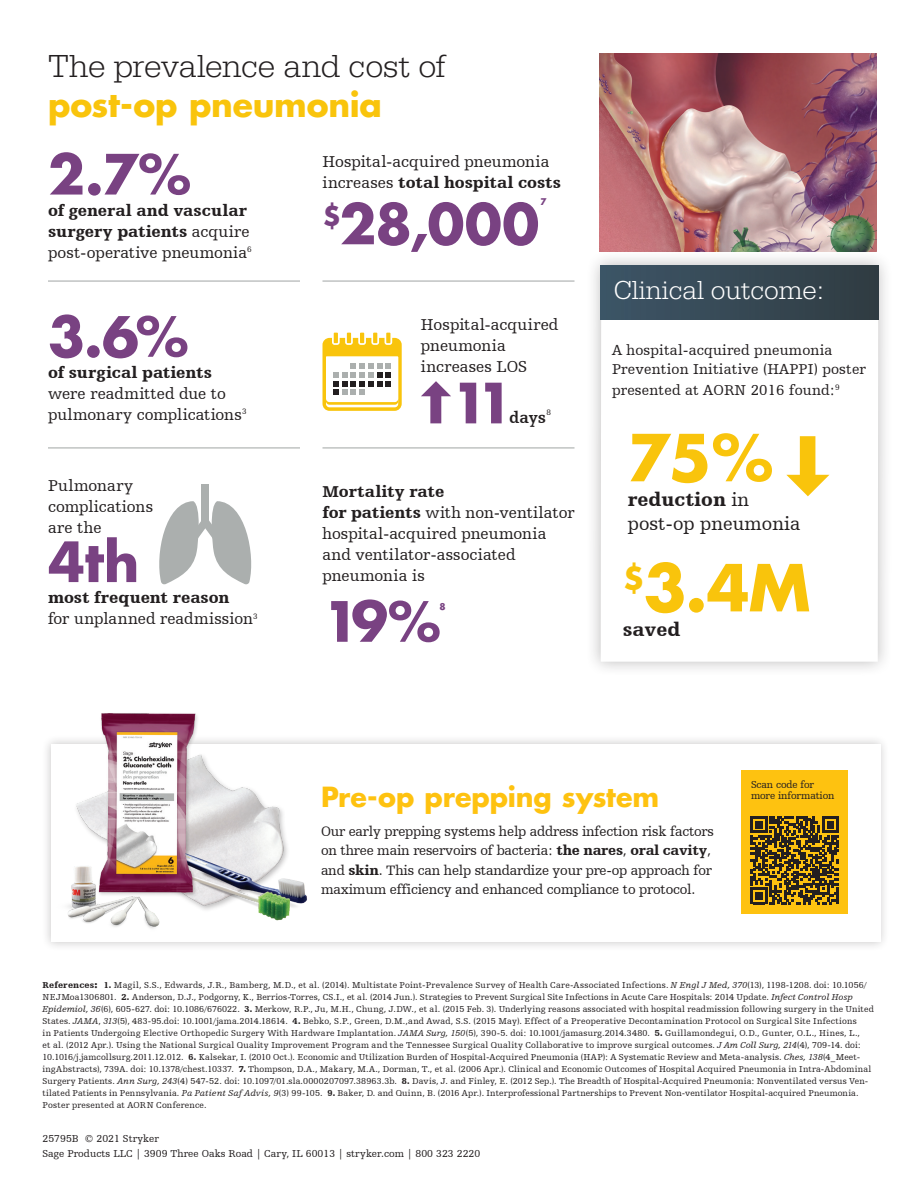
<style>
.page{position:relative;width:918px;height:1188px;background:#fff}
.page>*{position:absolute;margin:0;border:0;box-sizing:border-box;transform-origin:0 0}
.Stat_Callout{font:700 63px "Futura Std";color:#f9c40c}
.product_header{font:700 63px "Futura Std";color:#f9c40c}
.Stat_body_copy{font:700 54px "Futura Std";color:#794282}
.Stat_Callout-2{font:700 54px "Futura Std";letter-spacing:-.01em;color:#794282}
.subhead{font:300 33px "Egyptienne URW";letter-spacing:-.01em;color:#231f20}
.subhead-2{font:700 33px "Futura For Stryker";letter-spacing:-.01em;color:#f9c40c}
.Stat_Callout-3{font:700 31.5px "Futura Std";color:#f9c40c}
.Back_Headline{font:700 27px "Futura For Stryker";letter-spacing:-.005em;color:#fec210}
.t1{font:300 27px "Egyptienne URW";color:#fff}
.product_header-2{font:900 19.5px "Humanist Slabserif 712 BT";color:#231f20}
.product_header-3{font:19.5px "Humanist Slabserif 712 BT";color:#231f20}
.Stat_body_copy-2{font:16.5px/21px "Humanist Slabserif 712 BT";letter-spacing:.005em;color:#231f20}
.Stat_body_copy-3{font:900 16.5px/21px "Humanist Slabserif 712 BT";letter-spacing:-.005em;color:#231f20}
.Stat_Callout-4{font:700 16.5px "Humanist Slabserif 712 BT";color:#231f20}
.product_header-4{font:15px/19.5px "Humanist Slabserif 712 BT";letter-spacing:.01em;color:#231f20}
.product_header-5{font:14.25px/19.5px "Humanist Slabserif 712 BT";letter-spacing:-.015em;color:#231f20}
.Back_Headline-2{font:10.5px "Humanist Slabserif 712 BT";letter-spacing:.005em;color:#231f20}
.Back_Headline-3{font:10.5px/10.5px "Humanist Slabserif 712 BT";letter-spacing:-.015em;color:#231f20}
.product_header-6{font:9px/12px "Humanist Slabserif 712 BT";letter-spacing:.02em;color:#231f20}
.Stat_Callout-5{font:700 9px "Futura Std";color:#794282}
.Stat_body_copy-4{font:700 9px "Futura Std";color:#794282}
.Stat_Callout-6{font:8.25px "Humanist Slabserif 712 BT";color:#231f20}
.s1{font-weight:400}
.s2{font-weight:900}
.s3{font-family:"Futura Std";font-weight:700}
.s4{font-style:italic}
</style>
<div class="page">
<div style="left:41px;top:734px;width:849px;height:217px;background:#231f20;opacity:.25"></div>
<div style="left:51px;top:744px;width:829px;height:198px;background:#fff"></div>
<hr style="left:48px;top:280px;width:252px;height:2px;background:#abafae">
<hr style="left:322px;top:280px;width:252px;height:2px;background:#abafae">
<hr style="left:322px;top:447px;width:252px;height:1px;background:#abafae">
<hr style="left:48px;top:447px;width:252px;height:1px;background:#abafae">
<svg style="left:159px;top:501px;width:93px;height:84px"></svg>
<div style="left:201px;top:484px;width:8px;height:38px;background:#abafae"></div>
<svg style="left:421px;top:381px;width:30px;height:42px"></svg>
<hr style="left:334px;top:333px;width:4px;height:10px;background:#f9c40c">
<hr style="left:347px;top:333px;width:4px;height:10px;background:#f9c40c">
<hr style="left:360px;top:333px;width:4px;height:10px;background:#f9c40c">
<svg style="left:373px;top:333px;width:4px;height:10px"></svg>
<svg style="left:386px;top:333px;width:4px;height:10px"></svg>
<svg style="left:322px;top:338px;width:80px;height:73px"></svg>
<div style="left:586px;top:251px;width:308px;height:426px;background:#231f20;opacity:.3"></div>
<svg style="left:601px;top:319px;width:277px;height:343px"></svg>
<svg style="left:786px;top:436px;width:43px;height:60px"></svg>
<div style="left:601px;top:266px;width:277px;height:53px;background:linear-gradient(to right,#3c5567,#303c42)"></div>
<img style="left:599px;top:54px;width:278px;height:197px">
<div style="left:741px;top:770px;width:107px;height:144px;background:#fec210"></div>
<svg style="left:751px;top:816px;width:88px;height:88px"></svg>
<hr style="left:836px;top:888px;width:3px;height:16px;background:#231f20">
<img style="left:47px;top:713px;width:273px;height:224px">
<p class="subhead" style="left:48px;top:46px;width:400px">The prevalence and cost of</p>
<p class="subhead-2" style="left:48px;top:83px;width:335px">post-op pneumonia</p>
<p class="Stat_body_copy" style="left:48px;top:138px;width:144px">2.7%</p>
<p class="Stat_body_copy-3" style="left:48px;top:199px;width:205px">of general and vascular surgery patients <span class="s1">acquire post-operative pneumonia</span><sup>6</sup></p>
<p class="Stat_body_copy-2" style="left:322px;top:151px;width:240px">Hospital-acquired pneumonia increases <span class="s2">total hospital costs</span></p>
<p class="Stat_Callout-2" style="left:322px;top:188px;width:218px"><sup>$</sup>28,000</p>
<p class="Stat_Callout-5" style="left:541px;top:196px;width:8px">7</p>
<p class="Stat_body_copy" style="left:48px;top:301px;width:142px">3.6%</p>
<p class="Stat_body_copy-2" style="left:48px;top:362px;width:200px"><span class="s2">of surgical patients </span>were readmitted due to pulmonary complications<sup>3</sup></p>
<p class="Stat_body_copy-2" style="left:48px;top:475px;width:107px">Pulmonary complications are the</p>
<p class="Stat_body_copy" style="left:48px;top:526px;width:93px">4th</p>
<p class="Stat_body_copy-2" style="left:48px;top:587px;width:211px"><span class="s2">most frequent reason<br></span>for unplanned readmission<sup>3</sup></p>
<p class="Stat_body_copy-2" style="left:421px;top:313px;width:139px">Hospital-acquired pneumonia increases LOS</p>
<p class="Stat_Callout-2" style="left:451px;top:367px;width:64px">11</p>
<p class="Stat_Callout-4" style="left:509px;top:408px;width:38px">days</p>
<p class="Stat_Callout-6" style="left:547px;top:407px;width:6px">8</p>
<p class="Stat_body_copy-2" style="left:322px;top:481px;width:253px"><span class="s2">Mortality rate<br>for patients</span> with non-ventilator hospital-acquired pneumonia and ventilator-associated pneumonia is</p>
<p class="Stat_body_copy" style="left:322px;top:586px;width:120px">19%</p>
<p class="Stat_body_copy-4" style="left:440px;top:601px;width:8px">8</p>
<p class="t1" style="left:614px;top:275px;width:211px">Clinical outcome:</p>
<p class="product_header-4" style="left:612px;top:340px;width:256px">A hospital-acquired pneumonia<br>Prevention Initiative (HAPPI) poster</p>
<p class="product_header-4" style="left:612px;top:380px;width:229px">presented at AORN 2016 found:<sup>9</sup></p>
<p class="product_header" style="left:628px;top:416px;width:147px">75%</p>
<p class="product_header-3" style="left:628px;top:512px;width:174px">post-op pneumonia</p>
<p class="Stat_Callout-3" style="left:623px;top:558px;width:23px">$</p>
<p class="product_header-2" style="left:623px;top:617px;width:59px">saved</p>
<p class="product_header-2" style="left:628px;top:487px;width:123px">reduction <span class="s1">in</span></p>
<p class="Stat_Callout" style="left:644px;top:546px;width:168px">3.4M</p>
<p class="Back_Headline" style="left:321px;top:779px;width:340px">Pre-op prepping system</p>
<p class="product_header-5" style="left:321px;top:821px;width:394px">Our early prepping systems help address infection risk factors on three main reservoirs of bacteria: <span class="s2">the nares</span>, <span class="s2">oral cavity</span>, and <span class="s2">skin</span>. This can help standardize your pre-op approach for maximum efficiency and enhanced compliance to protocol.</p>
<p class="Back_Headline-3" style="left:751px;top:779px;width:85px">Scan code for more information</p>
<p class="product_header-6" style="left:43px;top:979px;width:833px"><span class="s2">References</span><span class="s3">:</span> <span class="s2">1.</span> Magil, S.S., Edwards, J.R., Bamberg, M.D., et al. (2014). Multistate Point-Prevalence Survey of Health Care-Associated Infections. <span class="s4">N Engl J Med, 370</span>(13), 1198-1208. doi: 10.1056/ NEJMoa1306801. <span class="s2">2.</span> Anderson, D.J., Podgorny, K., Berrios-Torres, CS.I., et al. (2014 Jun.). Strategies to Prevent Surgical Site Infections in Acute Care Hospitals: 2014 Update. <span class="s4">Infect Control Hosp Epidemiol, 36</span>(6), 605-627. doi: 10.1086/676022. <span class="s2">3.</span> Merkow, R.P., Ju, M.H., Chung, J.DW., et al. (2015 Feb. 3). Underlying reasons associated with hospital readmission following surgery in the United States. <span class="s4">JAMA</span>, <span class="s4">313</span>(5), 483-95.doi: 10.1001/jama.2014.18614. <span class="s2">4.</span> Bebko, S.P., Green, D.M.,and Awad, S.S. (2015 May). Effect of a Preoperative Decontamination Protocol on Surgical Site Infections<br>in Patients Undergoing Elective Orthopedic Surgery With Hardware Implantation. <span class="s4">JAMA Surg, 150</span>(5), 390-5. doi: 10.1001/jamasurg.2014.3480. <span class="s2">5.</span> Guillamondegui, O.D., Gunter, O.L., Hines, L.,<br>et al. (2012 Apr.). Using the National Surgical Quality Improvement Program and the Tennessee Surgical Quality Collaborative to improve surgical outcomes. <span class="s4">J Am Coll Surg, 214</span>(4), 709-14. doi:<br>10.1016/j.jamcollsurg.2011.12.012. <span class="s2">6.</span> Kalsekar, I. (2010 Oct.). Economic and Utilization Burden of Hospital-Acquired Pneumonia (HAP): A Systematic Review and Meta-analysis. <span class="s4">Ches, 138</span>(4_Meet&shy;ingAbstracts), 739A. doi: 10.1378/chest.10337. <span class="s2">7.</span> Thompson, D.A., Makary, M.A., Dorman, T., et al. (2006 Apr.). Clinical and Economic Outcomes of Hospital Acquired Pneumonia in Intra-Abdominal Surgery Patients. <span class="s4">Ann Surg, 243</span>(4) 547-52. doi: 10.1097/01.sla.0000207097.38963.3b. <span class="s2">8.</span> Davis, J. and Finley, E. (2012 Sep.). The Breadth of Hospital-Acquired Pneumonia: Nonventilated versus Ven&shy;tilated Patients in Pennsylvania. <span class="s4">Pa Patient Saf Advis, 9</span>(3) 99-105. <span class="s2">9.</span> Baker, D. and Quinn, B. (2016 Apr.). Interprofessional Partnerships to Prevent Non-ventilator Hospital-acquired Pneumonia.<br>Poster presented at AORN Conference.</p>
<p class="Back_Headline-2" style="left:43px;top:1132px;width:118px">25795B © 2021 Stryker</p>
<p class="Back_Headline-2" style="left:43px;top:1147px;width:439px">Sage Products LLC | 3909 Three Oaks Road | Cary, IL 60013 | stryker.com | 800 323 2220</p>
</div>
